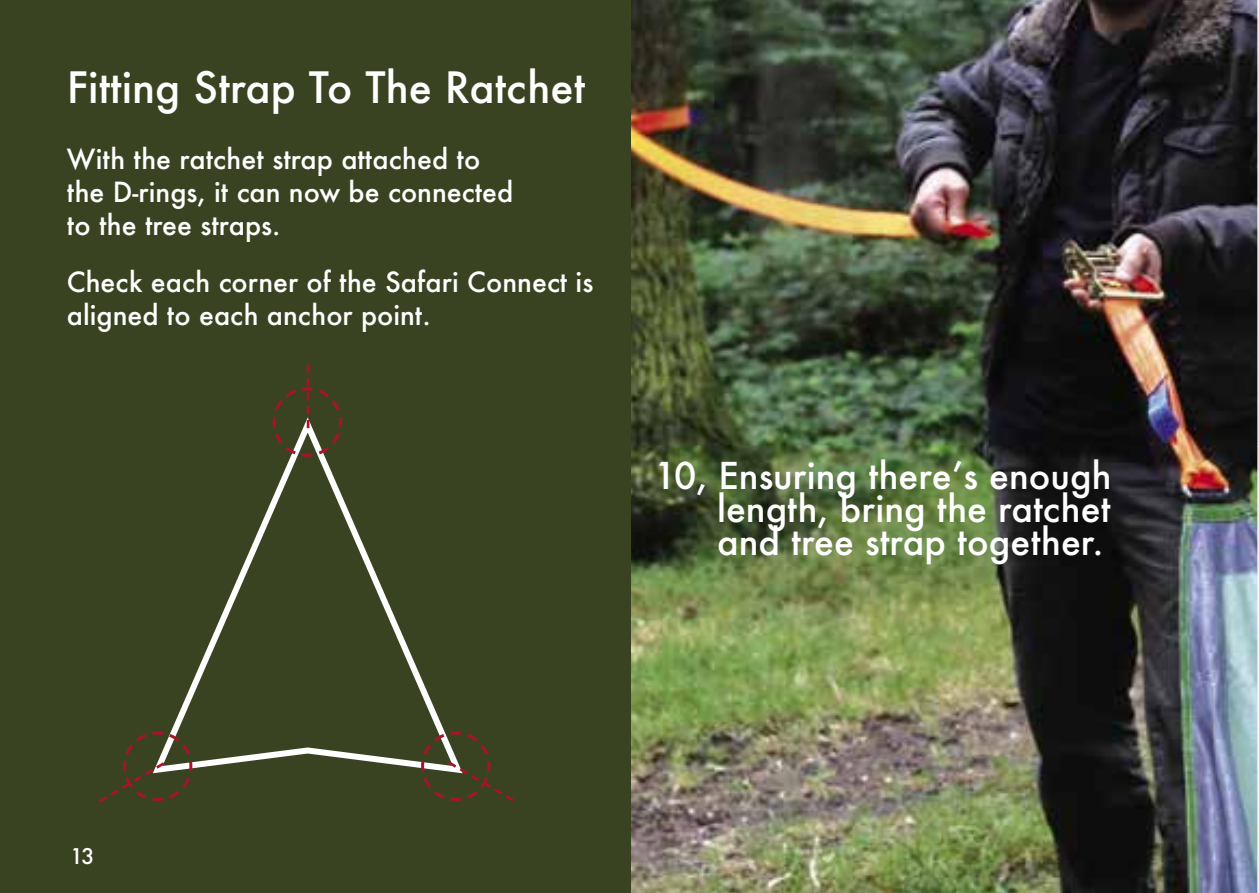
<style>
.page{position:relative;width:1259px;height:893px;background:#3a4321}
.page>*{position:absolute;margin:0;border:0;box-sizing:border-box;transform-origin:0 0}
.t1{font:500 42px "Futura";color:#fff}
.t2{font:500 36px/33px "Futura";color:#fff;text-align:justify}
.t3{font:500 27px/33px "Futura";color:#fff}
.t4{font:500 21px "Futura";color:#fff}
</style>
<div class="page">
<svg style="left:171px;top:458px;width:273px;height:310px"></svg>
<img style="left:631px;top:0;width:628px;height:893px">
<hr style="left:1258px;top:446px;width:1px;height:447px;background:#fff">
<hr style="left:1257px;top:0;width:1px;height:893px;background:#fff">
<svg style="left:99px;top:730px;width:95px;height:73px"></svg>
<svg style="left:419px;top:730px;width:95px;height:72px"></svg>
<svg style="left:272px;top:364px;width:70px;height:94px"></svg>
<h1 class="t1" style="left:67px;top:58px;width:520px">Fitting Strap To The Ratchet</h1>
<p class="t3" style="left:67px;top:142px;width:448px">With the ratchet strap attached to the D-rings, it can now be connected to the tree straps.</p>
<p class="t3" style="left:67px;top:265px;width:528px">Check each corner of the Safari Connect is aligned to each anchor point.</p>
<h2 class="t2" style="left:717px;top:459px;width:396px;text-indent:-63px">10, Ensuring there’s enough length, bring the ratchet and tree strap together.</h2>
<p class="t4" style="left:70px;top:841px;width:26px">13</p>
</div>
